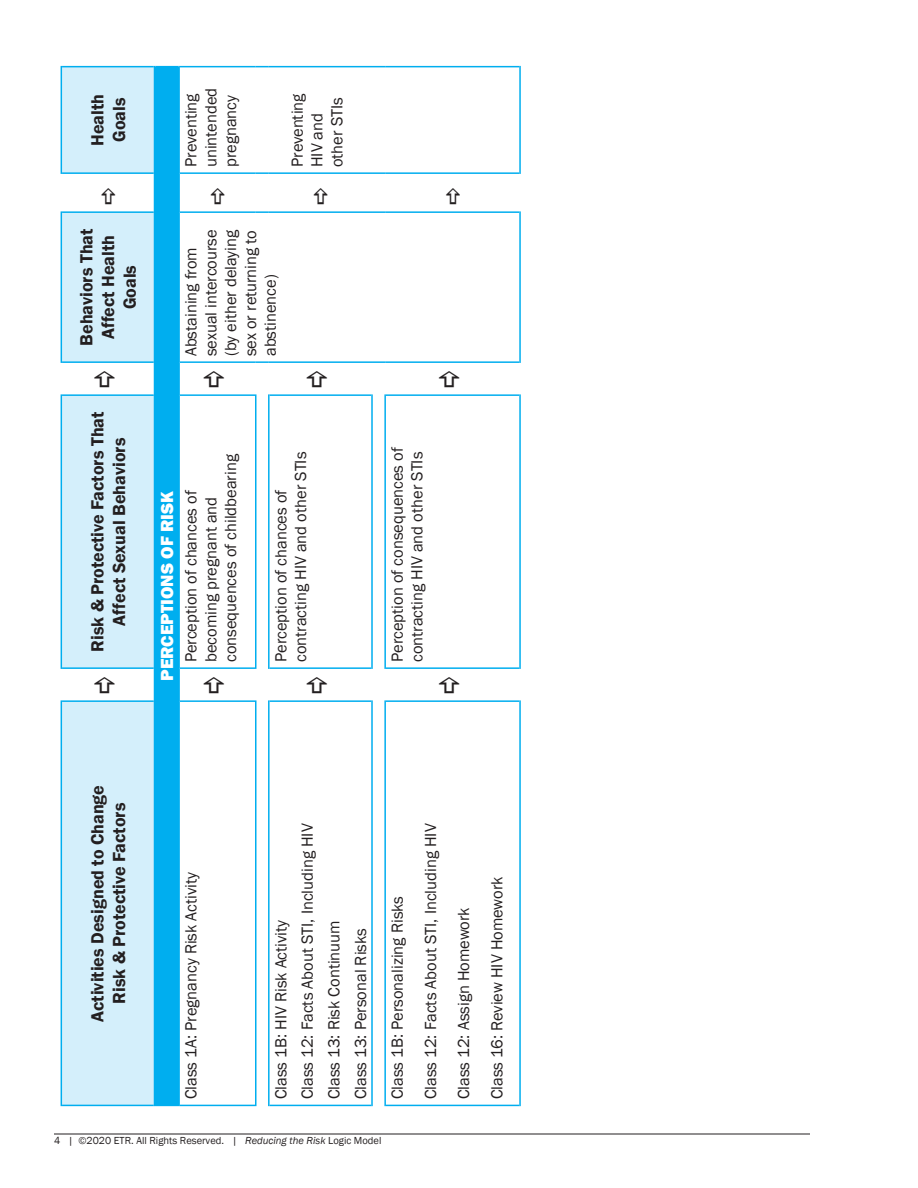
<style>
.page{position:relative;width:918px;height:1188px;background:#fff}
.page>*{position:absolute;margin:0;border:0;box-sizing:border-box;transform-origin:0 0}
.t1{font:600 18px/21.6px "Franklin Gothic";color:#231f20;text-align:center}
.t2{font:800 18px "Franklin Gothic";color:#fff}
.t3{font:16.5px/19.8px "Franklin Gothic";color:#231f20}
.t4{font:10.5px "Franklin Gothic";color:#231f20}
.s1{font-style:italic}
</style>
<div class="page">
<hr style="left:54px;top:1134px;width:756px;height:1px;background:#231f20">
<div style="left:61px;top:701px;width:93px;height:404px;background:#d4effb"></div>
<svg style="left:62px;top:67px;width:92px;height:600px;background:#d7f0fb"></svg>
<div style="left:154px;top:67px;width:25px;height:1038px;background:#00aeef"></div>
<svg style="left:155px;top:1105px;width:23px;height:1px"></svg>
<svg style="left:155px;top:66px;width:23px;height:1px"></svg>
<hr style="left:178px;top:668px;width:2px;height:33px;background:#00aeef">
<hr style="left:178px;top:362px;width:2px;height:33px;background:#00aeef">
<hr style="left:178px;top:173px;width:2px;height:39px;background:#00aeef">
<hr style="left:61px;top:700px;width:1px;height:406px;background:#00aeef">
<hr style="left:62px;top:1105px;width:92px;height:1px;background:#00aeef">
<hr style="left:62px;top:700px;width:92px;height:2px;background:#00aeef">
<hr style="left:154px;top:701px;width:1px;height:405px;background:#00aeef">
<hr style="left:178px;top:701px;width:2px;height:405px;background:#00aeef">
<hr style="left:180px;top:1105px;width:75px;height:1px;background:#00aeef">
<hr style="left:180px;top:700px;width:75px;height:2px;background:#00aeef">
<hr style="left:255px;top:700px;width:2px;height:406px;background:#00aeef">
<hr style="left:268px;top:700px;width:2px;height:406px;background:#00aeef">
<hr style="left:270px;top:1105px;width:101px;height:1px;background:#00aeef">
<hr style="left:270px;top:700px;width:101px;height:2px;background:#00aeef">
<hr style="left:371px;top:700px;width:2px;height:406px;background:#00aeef">
<hr style="left:384px;top:700px;width:2px;height:406px;background:#00aeef">
<hr style="left:386px;top:1105px;width:133px;height:1px;background:#00aeef">
<hr style="left:386px;top:700px;width:133px;height:2px;background:#00aeef">
<hr style="left:519px;top:700px;width:2px;height:406px;background:#00aeef">
<hr style="left:61px;top:394px;width:1px;height:275px;background:#00aeef">
<hr style="left:62px;top:667px;width:92px;height:2px;background:#00aeef">
<hr style="left:62px;top:394px;width:92px;height:2px;background:#00aeef">
<hr style="left:61px;top:211px;width:1px;height:152px;background:#00aeef">
<hr style="left:62px;top:361px;width:92px;height:2px;background:#00aeef">
<hr style="left:62px;top:211px;width:92px;height:2px;background:#00aeef">
<hr style="left:61px;top:66px;width:1px;height:108px;background:#00aeef">
<hr style="left:62px;top:172px;width:92px;height:2px;background:#00aeef">
<hr style="left:62px;top:66px;width:92px;height:1px;background:#00aeef">
<hr style="left:154px;top:66px;width:1px;height:107px;background:#00aeef">
<hr style="left:178px;top:395px;width:2px;height:273px;background:#00aeef">
<hr style="left:180px;top:667px;width:75px;height:2px;background:#00aeef">
<hr style="left:180px;top:394px;width:75px;height:2px;background:#00aeef">
<hr style="left:255px;top:394px;width:2px;height:275px;background:#00aeef">
<hr style="left:268px;top:394px;width:2px;height:275px;background:#00aeef">
<hr style="left:270px;top:667px;width:101px;height:2px;background:#00aeef">
<hr style="left:270px;top:394px;width:101px;height:2px;background:#00aeef">
<hr style="left:371px;top:394px;width:2px;height:275px;background:#00aeef">
<hr style="left:384px;top:394px;width:2px;height:275px;background:#00aeef">
<hr style="left:386px;top:667px;width:133px;height:2px;background:#00aeef">
<hr style="left:386px;top:394px;width:133px;height:2px;background:#00aeef">
<hr style="left:519px;top:394px;width:2px;height:275px;background:#00aeef">
<hr style="left:178px;top:212px;width:2px;height:150px;background:#00aeef">
<hr style="left:180px;top:361px;width:76px;height:2px;background:#00aeef">
<hr style="left:180px;top:211px;width:76px;height:2px;background:#00aeef">
<svg style="left:256px;top:361px;width:13px;height:2px"></svg>
<svg style="left:256px;top:211px;width:13px;height:2px"></svg>
<hr style="left:269px;top:361px;width:103px;height:2px;background:#00aeef">
<hr style="left:269px;top:211px;width:103px;height:2px;background:#00aeef">
<svg style="left:372px;top:361px;width:13px;height:2px"></svg>
<svg style="left:372px;top:211px;width:13px;height:2px"></svg>
<hr style="left:385px;top:361px;width:134px;height:2px;background:#00aeef">
<hr style="left:385px;top:211px;width:134px;height:2px;background:#00aeef">
<hr style="left:519px;top:211px;width:2px;height:152px;background:#00aeef">
<hr style="left:178px;top:66px;width:2px;height:107px;background:#00aeef">
<hr style="left:180px;top:172px;width:76px;height:2px;background:#00aeef">
<hr style="left:180px;top:66px;width:76px;height:1px;background:#00aeef">
<svg style="left:256px;top:172px;width:13px;height:2px"></svg>
<svg style="left:256px;top:66px;width:13px;height:1px"></svg>
<hr style="left:269px;top:172px;width:103px;height:2px;background:#00aeef">
<hr style="left:269px;top:66px;width:103px;height:1px;background:#00aeef">
<svg style="left:372px;top:172px;width:13px;height:2px"></svg>
<svg style="left:372px;top:66px;width:13px;height:1px"></svg>
<hr style="left:385px;top:172px;width:134px;height:2px;background:#00aeef">
<hr style="left:385px;top:66px;width:134px;height:1px;background:#00aeef">
<hr style="left:519px;top:66px;width:2px;height:108px;background:#00aeef">
<svg style="left:95px;top:371px;width:19px;height:16px"></svg>
<svg style="left:102px;top:188px;width:13px;height:16px"></svg>
<p class="t1" style="left:87px;top:146px;width:53px;text-align:left;rotate:-90deg">Health<br>Goals</p>
<p class="t3" style="left:182px;top:167px;width:81px;rotate:-90deg">Preventing unintended pregnancy</p>
<p class="t3" style="left:288px;top:167px;width:75px;rotate:-90deg">Preventing<br>HIV and other STIs</p>
<p class="t1" style="left:76px;top:346px;width:119px;rotate:-90deg">Behaviors That<br>Affect Health<br>Goals</p>
<p class="t1" style="left:87px;top:652px;width:242px;rotate:-90deg">Risk &amp; Protective Factors That<br>Affect Sexual Behaviors</p>
<p class="t3" style="left:182px;top:356px;width:128px;rotate:-90deg">Abstaining from sexual intercourse (by either delaying sex or returning to abstinence)</p>
<p class="t2" style="left:155px;top:681px;width:191px;rotate:-90deg">PERCEPTIONS OF RISK</p>
<p class="t3" style="left:182px;top:662px;width:209px;rotate:-90deg">Perception of chances of becoming pregnant and consequences of childbearing</p>
<p class="t3" style="left:271px;top:662px;width:212px;rotate:-90deg">Perception of chances of contracting HIV and other STIs</p>
<p class="t3" style="left:388px;top:662px;width:217px;rotate:-90deg">Perception of consequences of contracting HIV and other STIs</p>
<p class="t1" style="left:87px;top:1022px;width:238px;rotate:-90deg">Activities Designed to Change<br>Risk &amp; Protective Factors</p>
<p class="t3" style="left:182px;top:1099px;width:229px;rotate:-90deg">Class 1A: Pregnancy Risk Activity</p>
<p class="t3" style="left:268px;top:1099px;width:277px;line-height:26.5px;rotate:-90deg">Class 1B: HIV Risk Activity<br>Class 12: Facts About STI, Including HIV<br>Class 13: Risk Continuum<br>Class 13: Personal Risks</p>
<p class="t3" style="left:381px;top:1099px;width:277px;line-height:33.3px;rotate:-90deg">Class 1B: Personalizing Risks<br>Class 12: Facts About STI, Including HIV<br>Class 12: Assign Homework<br>Class 16: Review HIV Homework</p>
<p class="t4" style="left:54px;top:1134px;width:329px">4 | ©2020 ETR. All Rights Reserved. | <span class="s1">Reducing the Risk</span> Logic Model</p>
</div>
